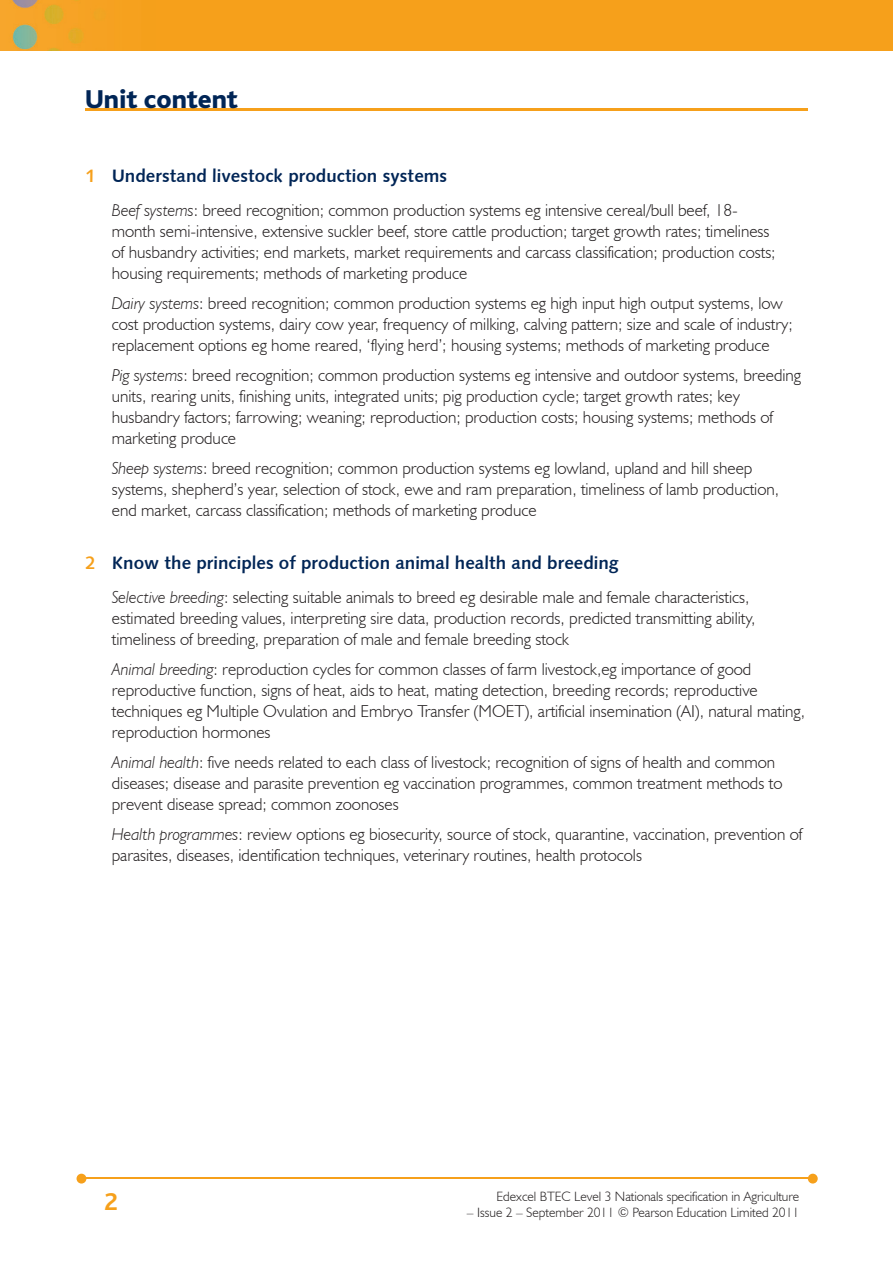
<style>
.page{position:relative;width:893px;height:1263px;background:#fff}
.page>*{position:absolute;margin:0;border:0;box-sizing:border-box;transform-origin:0 0}
.t1{font:800 27px "Bliss";color:#002556}
.t2{font:700 25.5px "Bliss";color:#f6a01b}
.t3{font:18px "Humanist 531 BT Bold A";color:#002556}
.t4{font:300 17.25px/21px "Humanist 521 BT";color:#231f20}
.t5{font:300 13.5px "Humanist 521 BT";color:#231f20}
.s1{color:#f6a01b}
.s2{font-style:italic}
</style>
<div class="page">
<img style="left:0;top:0;width:893px;height:51px">
<hr style="left:82px;top:1178px;width:728px;height:1px;background:#f6a01b">
<svg style="left:808px;top:1174px;width:10px;height:9px"></svg>
<svg style="left:77px;top:1174px;width:9px;height:9px"></svg>
<hr style="left:85px;top:108px;width:723px;height:2px;background:#f6a01b">
<h1 class="t1" style="left:85px;top:85px;width:154px">Unit content</h1>
<p class="t3" style="left:85px;top:164px;width:364px"><span class="s1">1</span> Understand livestock production systems</p>
<p class="t4" style="left:112px;top:199px;width:665px"><span class="s2">Beef systems</span>: breed recognition; common production systems eg intensive cereal/bull beef, 18- month semi-intensive, extensive suckler beef, store cattle production; target growth rates; timeliness of husbandry activities; end markets, market requirements and carcass classification; production costs; housing requirements; methods of marketing produce</p>
<p class="t4" style="left:112px;top:292px;width:682px"><span class="s2">Dairy systems</span>: breed recognition; common production systems eg high input high output systems, low cost production systems, dairy cow year, frequency of milking, calving pattern; size and scale of industry; replacement options eg home reared, ‘flying herd’; housing systems; methods of marketing produce</p>
<p class="t4" style="left:112px;top:364px;width:691px"><span class="s2">Pig systems</span>: breed recognition; common production systems eg intensive and outdoor systems, breeding units, rearing units, finishing units, integrated units; pig production cycle; target growth rates; key husbandry factors; farrowing; weaning; reproduction; production costs; housing systems; methods of marketing produce</p>
<p class="t4" style="left:112px;top:457px;width:669px"><span class="s2">Sheep systems</span>: breed recognition; common production systems eg lowland, upland and hill sheep systems, shepherd’s year, selection of stock, ewe and ram preparation, timeliness of lamb production, end market, carcass classification; methods of marketing produce</p>
<p class="t3" style="left:85px;top:551px;width:536px"><span class="s1">2</span> Know the principles of production animal health and breeding</p>
<p class="t4" style="left:112px;top:586px;width:645px"><span class="s2">Selective breeding</span>: selecting suitable animals to breed eg desirable male and female characteristics, estimated breeding values, interpreting sire data, production records, predicted transmitting ability, timeliness of breeding, preparation of male and female breeding stock</p>
<p class="t4" style="left:112px;top:658px;width:695px"><span class="s2">Animal breeding</span>: reproduction cycles for common classes of farm livestock,eg importance of good reproductive function, signs of heat, aids to heat, mating detection, breeding records; reproductive techniques eg Multiple Ovulation and Embryo Transfer (MOET), artificial insemination (AI), natural mating, reproduction hormones</p>
<p class="t4" style="left:112px;top:751px;width:672px"><span class="s2">Animal health</span>: five needs related to each class of livestock; recognition of signs of health and common diseases; disease and parasite prevention eg vaccination programmes, common treatment methods to prevent disease spread; common zoonoses</p>
<p class="t4" style="left:112px;top:823px;width:692px"><span class="s2">Health programmes</span>: review options eg biosecurity, source of stock, quarantine, vaccination, prevention of parasites, diseases, identification techniques, veterinary routines, health protocols</p>
<h2 class="t2" style="left:104px;top:1188px;width:15px">2</h2>
<p class="t5" style="left:497px;top:1188px;width:304px">Edexcel BTEC Level 3 Nationals specification in Agriculture</p>
<p class="t5" style="left:467px;top:1204px;width:334px">– Issue 2 – September 2011 © Pearson Education Limited 2011</p>
</div>
